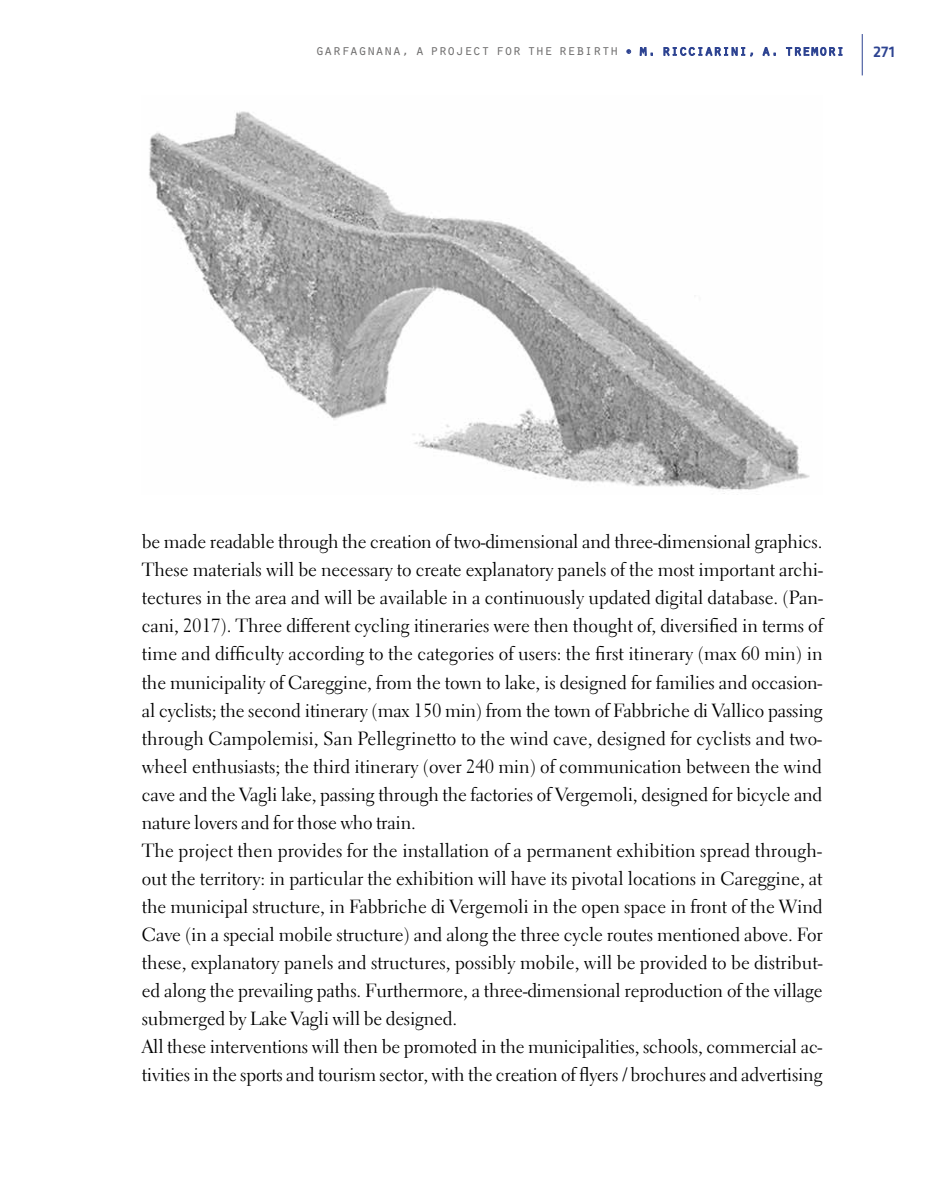
<style>
.page{position:relative;width:936px;height:1191px;background:#fff}
.page>*{position:absolute;margin:0;border:0;box-sizing:border-box;transform-origin:0 0}
.t1{font:19px/28px "Electra LT Std";letter-spacing:-.005em;color:#000}
.t2{font:500 16px "Klavika";color:#2d4391}
.t3{font:15px "Orator Std";letter-spacing:-.03em;color:#706f6f}
.s1{color:#2d4391}
</style>
<div class="page">
<hr style="left:861px;top:34px;width:1px;height:41px;background:#2d4391">
<img style="left:149px;top:111px;width:661px;height:383px">
<p class="t3" style="left:315px;top:40px;width:531px">garfagnana, a project for the rebirth <span class="s1">• m. ricciarini, a. tremori</span></p>
<p class="t2" style="left:872px;top:43px;width:23px">271</p>
<p class="t1" style="left:142px;top:528px;width:684px">be made readable through the creation of two-dimensional and three-dimensional graphics.<br>These materials will be necessary to create explanatory panels of the most important archi&shy;tectures in the area and will be available in a continuously updated digital database. (Pan&shy;cani, 2017). Three different cycling itineraries were then thought of, diversified in terms of time and difficulty according to the categories of users: the first itinerary (max 60 min) in the municipality of Careggine, from the town to lake, is designed for families and occasion&shy;al cyclists; the second itinerary (max 150 min) from the town of Fabbriche di Vallico passing through Campolemisi, San Pellegrinetto to the wind cave, designed for cyclists and two&shy;wheel enthusiasts; the third itinerary (over 240 min) of communication between the wind cave and the Vagli lake, passing through the factories of Vergemoli, designed for bicycle and nature lovers and for those who train.<br>The project then provides for the installation of a permanent exhibition spread through&shy;out the territory: in particular the exhibition will have its pivotal locations in Careggine, at the municipal structure, in Fabbriche di Vergemoli in the open space in front of the Wind Cave (in a special mobile structure) and along the three cycle routes mentioned above. For these, explanatory panels and structures, possibly mobile, will be provided to be distribut&shy;ed along the prevailing paths. Furthermore, a three-dimensional reproduction of the village submerged by Lake Vagli will be designed.<br>All these interventions will then be promoted in the municipalities, schools, commercial ac&shy;tivities in the sports and tourism sector, with the creation of flyers / brochures and advertising</p>
</div>
